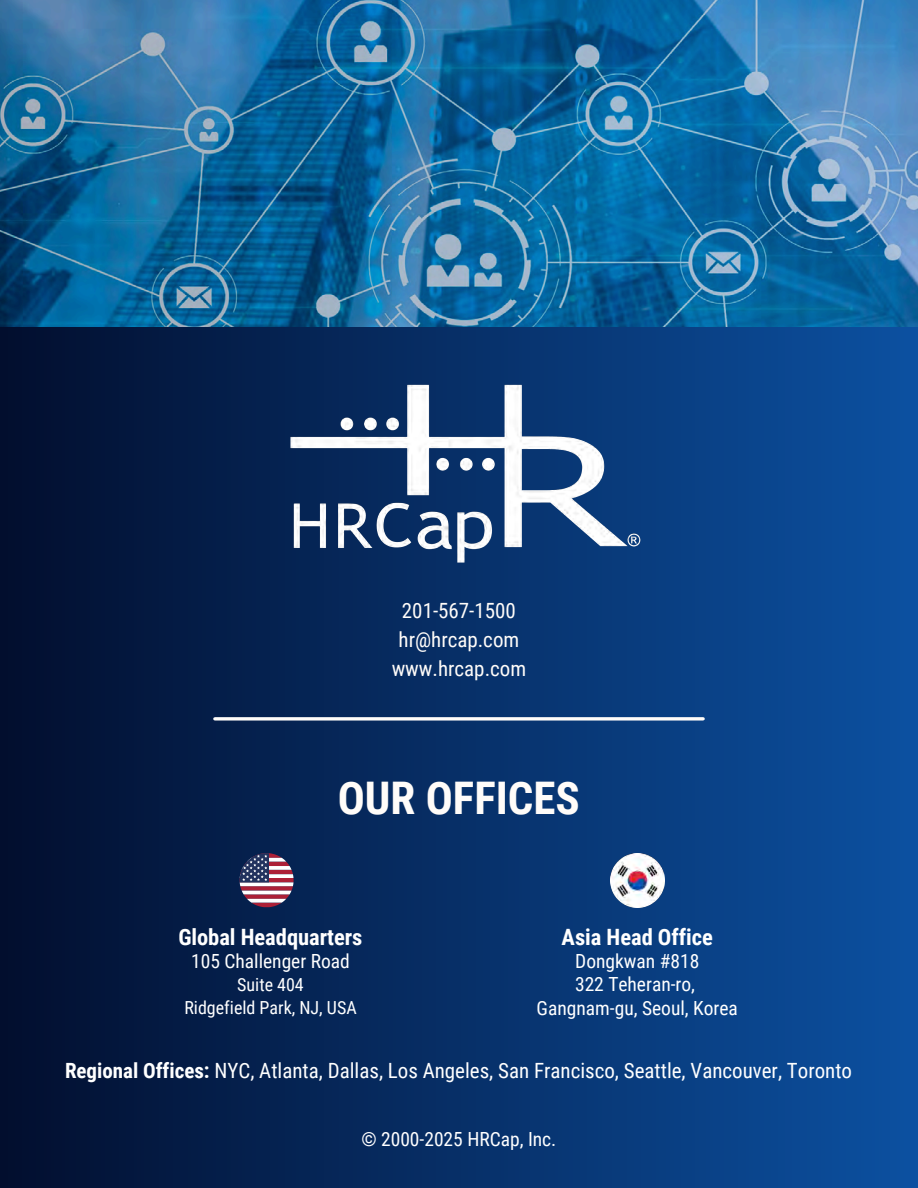
<style>
.page{position:relative;width:918px;height:1188px;background:#fff}
.page>*{position:absolute;margin:0;border:0;box-sizing:border-box;transform-origin:0 0}
.t1{font:700 45px "Roboto Condensed";color:#fffcf9}
.t2{font:700 22.5px "Roboto Condensed";color:#fff}
.t3{font:21px "Roboto Condensed";color:#fff}
.t4{font:21px/29.2px "Roboto Condensed";color:#fffcf9;text-align:center}
.t5{font:19.5px/23.5px "Roboto Condensed";color:#fff;text-align:center}
.t6{font:18px "Roboto Condensed";color:#fff}
.s1{font-weight:700}
</style>
<div class="page">
<div style="left:0;top:0;width:918px;height:1188px;background:linear-gradient(to right,#020e2e,#0c51a1)"></div>
<img style="left:0;top:0;width:918px;height:326px">
<svg style="left:240px;top:853px;width:54px;height:54px"></svg>
<svg style="left:215px;top:717px;width:488px;height:4px"></svg>
<img style="left:264px;top:380px;width:390px;height:187px">
<img style="left:611px;top:853px;width:54px;height:54px">
<p class="t4" style="left:392px;top:596px;width:136px">201-567-1500 hr@hrcap.com www.hrcap.com</p>
<p class="t1" style="left:338px;top:772px;width:243px">OUR OFFICES</p>
<h2 class="t2" style="left:178px;top:924px;width:186px">Global Headquarters</h2>
<p class="t5" style="left:191px;top:949px;width:160px">105 Challenger Road</p>
<h1 class="t6" style="left:237px;top:975px;width:68px">Suite 404</h1>
<p class="t6" style="left:184px;top:997px;width:174px">Ridgefield Park, NJ, USA</p>
<p class="t2" style="left:562px;top:924px;width:153px">Asia Head Office</p>
<p class="t5" style="left:537px;top:949px;width:203px">Dongkwan #818<br>322 Teheran-ro,<br>Gangnam-gu, Seoul, Korea</p>
<p class="t3" style="left:65px;top:1059px;width:789px"><span class="s1">Regional Offices:</span> NYC, Atlanta, Dallas, Los Angeles, San Francisco, Seattle, Vancouver, Toronto</p>
<p class="t5" style="left:361px;top:1128px;width:197px">© 2000-2025 HRCap, Inc.</p>
</div>
